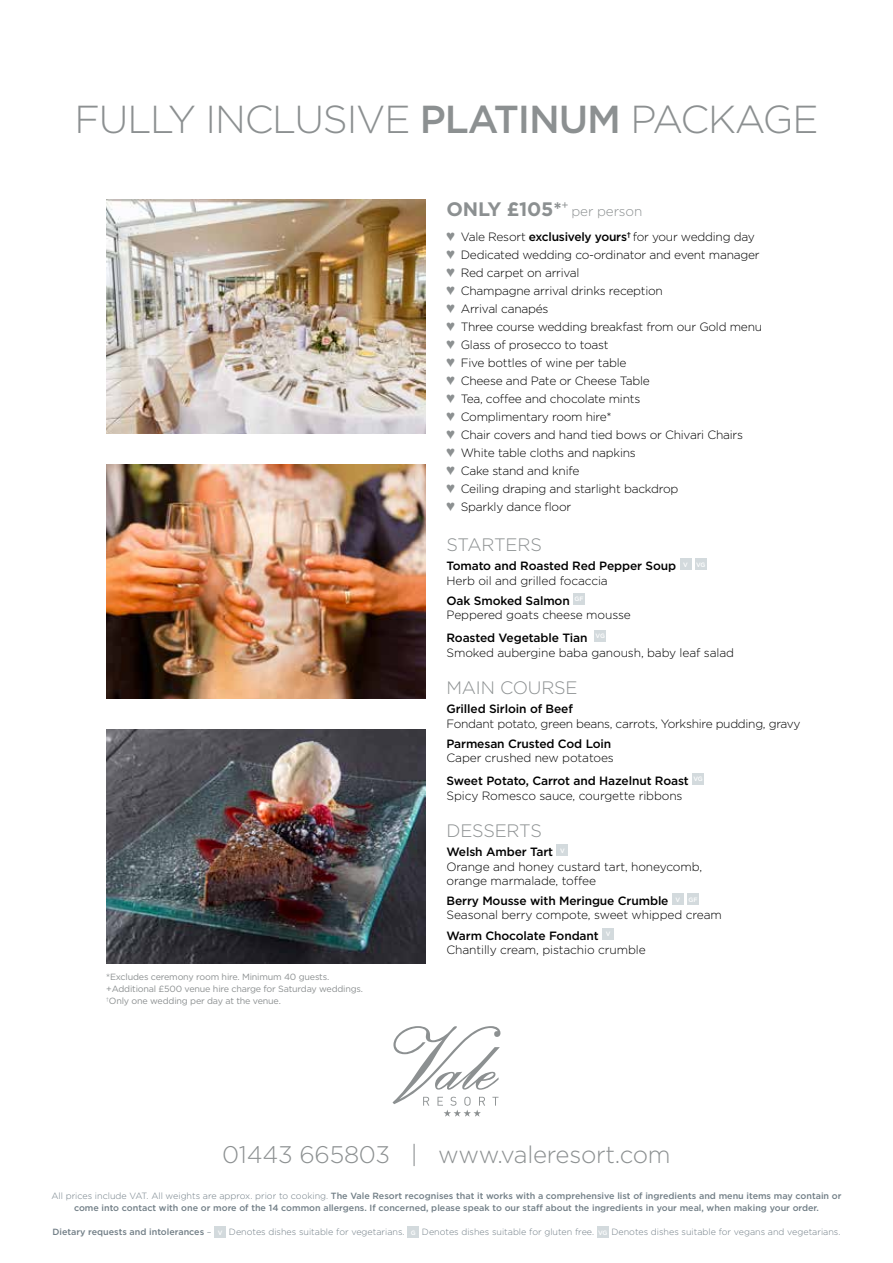
<style>
.page{position:relative;width:893px;height:1263px;background:#fff}
.page>*{position:absolute;margin:0;border:0;box-sizing:border-box;transform-origin:0 0}
.t1{font:300 39px "Gotham";letter-spacing:-.03em;color:#8c9091}
.t2{font:300 24px "Gotham";letter-spacing:-.01em;color:#8c9091}
.t3{font:700 19.5px "Gotham";letter-spacing:-.01em;color:#8c9091}
.t4{font:300 18px "Gotham";letter-spacing:-.01em;color:#8c9091}
.t5{font:300 13.5px "Gotham";letter-spacing:-.01em;color:#8c9091}
.t6{font:300 12px/18px "Gotham";letter-spacing:-.02em;color:#000}
.t7{font:500 12px/22.5px "Gotham";letter-spacing:-.01em;color:#000}
.t8{font:500 9px/12px "Gotham";color:#717e86;text-align:center}
.t9{font:300 9px "Gotham";color:#717e86}
.t10{font:9px/12px "Gotham";letter-spacing:-.02em;color:#8c9091}
.t11{font:500 6.3px "Gotham";color:#fff}
.s1{font-weight:500}
.s2{font-family:"Avenir";font-weight:300}
.s3{color:#8c9091}
.s4{font-weight:300}
.s5{font-weight:500;font-size:6.3px;color:#fff}
</style>
<div class="page">
<div style="left:214px;top:1226px;width:12px;height:12px;background:#d3dadd"></div>
<div style="left:407px;top:1226px;width:12px;height:12px;background:#d3dadd"></div>
<div style="left:597px;top:1226px;width:12px;height:12px;background:#d3dadd"></div>
<svg style="left:392px;top:1026px;width:108px;height:91px"></svg>
<img style="left:106px;top:200px;width:319px;height:233px">
<div style="left:680px;top:558px;width:11px;height:12px;background:#d3dadd"></div>
<div style="left:695px;top:558px;width:12px;height:12px;background:#d3dadd"></div>
<div style="left:573px;top:593px;width:12px;height:12px;background:#d3dadd"></div>
<div style="left:594px;top:630px;width:12px;height:12px;background:#d3dadd"></div>
<div style="left:692px;top:773px;width:12px;height:12px;background:#d3dadd"></div>
<div style="left:556px;top:844px;width:12px;height:12px;background:#d3dadd"></div>
<div style="left:672px;top:893px;width:12px;height:12px;background:#d3dadd"></div>
<div style="left:687px;top:893px;width:12px;height:12px;background:#d3dadd"></div>
<div style="left:602px;top:928px;width:12px;height:11px;background:#d3dadd"></div>
<img style="left:106px;top:465px;width:319px;height:233px">
<img style="left:106px;top:730px;width:319px;height:233px">
<h1 class="t1" style="left:74px;top:95px;width:746px">FULLY INCLUSIVE <span class="s1">PLATINUM</span> PACKAGE</h1>
<p class="t10" style="left:106px;top:971px;width:258px"><span class="s2">*</span>Excludes ceremony room hire. Minimum 40 guests. +Additional £500 venue hire charge for Saturday weddings. <sup>†</sup>Only one wedding per day at the venue.</p>
<h3 class="t3" style="left:446px;top:196px;width:124px">ONLY £105*<sup>+</sup></h3>
<p class="t5" style="left:571px;top:202px;width:72px">per person</p>
<p class="t6" style="left:446px;top:227px;width:317px"><span class="s3">♥</span> Vale Resort <span class="s1">exclusively yours</span><sup>†</sup> for your wedding day <span class="s3">♥</span> Dedicated wedding co-ordinator and event manager <span class="s3">♥</span> Red carpet on arrival<br><span class="s3">♥</span> Champagne arrival drinks reception<br><span class="s3">♥</span> Arrival canapés<br><span class="s3">♥</span> Three course wedding breakfast from our Gold menu <span class="s3">♥</span> Glass of prosecco to toast<br><span class="s3">♥</span> Five bottles of wine per table<br><span class="s3">♥</span> Cheese and Pate or Cheese Table<br><span class="s3">♥</span> Tea, coffee and chocolate mints<br><span class="s3">♥</span> Complimentary room hire*<br><span class="s3">♥</span> Chair covers and hand tied bows or Chivari Chairs<br><span class="s3">♥</span> White table cloths and napkins<br><span class="s3">♥</span> Cake stand and knife<br><span class="s3">♥</span> Ceiling draping and starlight backdrop<br><span class="s3">♥</span> Sparkly dance floor</p>
<h3 class="t4" style="left:446px;top:533px;width:97px">STARTERS</h3>
<p class="t7" style="left:446px;top:555px;width:243px">Tomato and Roasted Red Pepper Soup <sup>V</sup></p>
<p class="t11" style="left:696px;top:561px;width:11px">VG</p>
<p class="t6" style="left:446px;top:570px;width:163px;line-height:20.2px">Herb oil and grilled focaccia<br><span class="s1">Oak Smoked Salmon</span> <sup>GF</sup></p>
<p class="t6" style="left:446px;top:603px;width:186px;line-height:22.5px">Peppered goats cheese mousse<br><span class="s1">Roasted Vegetable Tian</span> <sup>VG</sup></p>
<p class="t6" style="left:446px;top:643px;width:289px">Smoked aubergine baba ganoush, baby leaf salad</p>
<h3 class="t4" style="left:446px;top:676px;width:133px">MAIN COURSE</h3>
<p class="t7" style="left:446px;top:698px;width:128px">Grilled Sirloin of Beef</p>
<p class="t6" style="left:446px;top:714px;width:355px">Fondant potato, green beans, carrots, Yorkshire pudding, gravy</p>
<p class="t7" style="left:446px;top:732px;width:166px">Parmesan Crusted Cod Loin</p>
<p class="t7" style="left:446px;top:746px;width:258px"><span class="s4">Caper crushed new potatoes<br></span>Sweet Potato, Carrot and Hazelnut Roast <sup>VG</sup></p>
<p class="t6" style="left:446px;top:786px;width:238px">Spicy Romesco sauce, courgette ribbons</p>
<h3 class="t4" style="left:446px;top:819px;width:97px">DESSERTS</h3>
<p class="t6" style="left:446px;top:845px;width:257px;line-height:14.2px"><span class="s1">Welsh Amber Tart</span> <sup>V<br></sup>Orange and honey custard tart, honeycomb, orange marmalade, toffee</p>
<p class="t7" style="left:446px;top:889px;width:235px">Berry Mousse with Meringue Crumble <sup>V</sup></p>
<p class="t11" style="left:689px;top:895px;width:11px">GF</p>
<p class="t6" style="left:446px;top:905px;width:277px;line-height:20.2px">Seasonal berry compote, sweet whipped cream<br><span class="s1">Warm Chocolate Fondant</span> <sup>V</sup></p>
<p class="t6" style="left:446px;top:940px;width:201px">Chantilly cream, pistachio crumble</p>
<h2 class="t2" style="left:222px;top:1139px;width:450px">01443 665803 | www.valeresort.com</h2>
<p class="t8" style="left:51px;top:1190px;width:792px"><span class="s4">All prices include VAT. All weights are approx. prior to cooking.</span> The Vale Resort recognises that it works with a comprehensive list of ingredients and menu items may contain or come into contact with one or more of the 14 common allergens. If concerned, please speak to our staff about the ingredients in your meal, when making your order.</p>
<p class="t9" style="left:52px;top:1226px;width:789px"><span class="s1">Dietary requests and intolerances</span> – <span class="s5">V</span> Denotes dishes suitable for vegetarians. <span class="s5">G</span> Denotes dishes suitable for gluten free. <span class="s5">VG</span> Denotes dishes suitable for vegans and vegetarians.</p>
</div>
